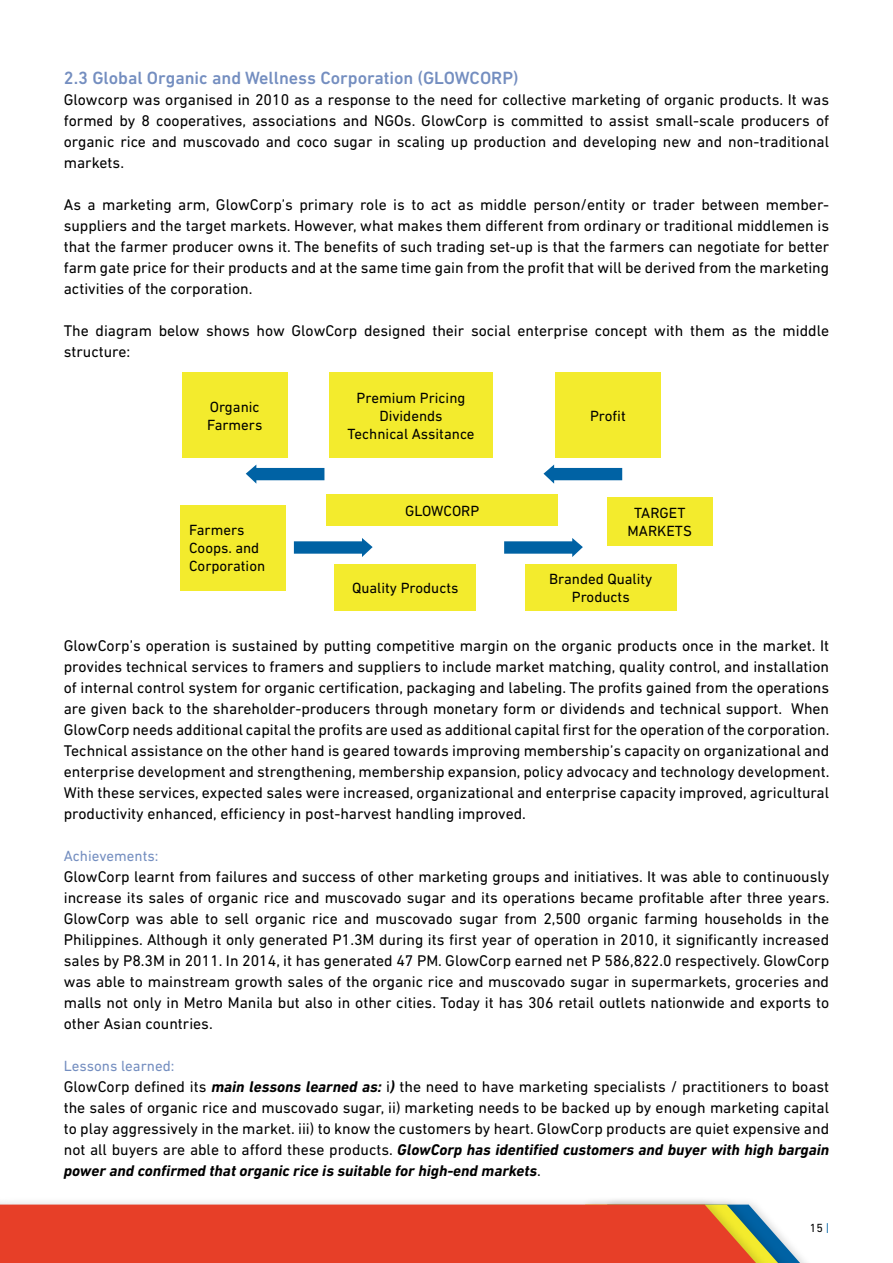
<style>
.page{position:relative;width:893px;height:1263px;background:#fff}
.page>*{position:absolute;margin:0;border:0;box-sizing:border-box;transform-origin:0 0}
.t1{font:500 18px "DIN Next LT Pro";color:#748ec0}
.t2{font:15.75px/21px "DIN Next LT Pro";color:#000;text-align:justify}
.t3{font:15px/18px "DIN Next LT Pro";color:#000;text-align:center}
.t4{font:15px "DIN Next LT Pro";color:#748ec0}
.t5{font:12px "DIN Next LT Pro";color:#000}
.s1{font-weight:700;font-style:italic}
.s2{color:#0062a4}
</style>
<div class="page">
<svg style="left:784px;top:1238px;width:22px;height:25px"></svg>
<div style="left:0;top:1196px;width:784px;height:67px;background:#000;opacity:.15"></div>
<svg style="left:0;top:1204px;width:774px;height:59px;background:#e2472d"></svg>
<div style="left:182px;top:373px;width:105px;height:85px;background:#f3eb2d"></div>
<div style="left:181px;top:505px;width:105px;height:85px;background:#f3eb2d"></div>
<div style="left:555px;top:373px;width:105px;height:85px;background:#f3eb2d"></div>
<div style="left:607px;top:497px;width:105px;height:49px;background:#f3eb2d"></div>
<div style="left:329px;top:373px;width:163px;height:85px;background:#f3eb2d"></div>
<div style="left:327px;top:495px;width:231px;height:31px;background:#f3eb2d"></div>
<div style="left:335px;top:564px;width:141px;height:47px;background:#f3eb2d"></div>
<div style="left:525px;top:564px;width:152px;height:47px;background:#f3eb2d"></div>
<svg style="left:246px;top:464px;width:78px;height:20px"></svg>
<svg style="left:294px;top:538px;width:79px;height:19px"></svg>
<svg style="left:504px;top:538px;width:79px;height:19px"></svg>
<svg style="left:543px;top:464px;width:79px;height:20px"></svg>
<p class="t1" style="left:64px;top:67px;width:456px">2.3 Global Organic and Wellness Corporation (GLOWCORP)</p>
<p class="t2" style="left:64px;top:89px;width:767px">Glowcorp was organised in 2010 as a response to the need for collective marketing of organic products. It was formed by 8 cooperatives, associations and NGOs. GlowCorp is committed to assist small-scale producers of organic rice and muscovado and coco sugar in scaling up production and developing new and non-traditional markets.</p>
<p class="t2" style="left:64px;top:194px;width:767px">As a marketing arm, GlowCorp’s primary role is to act as middle person/entity or trader between member&shy;suppliers and the target markets. However, what makes them different from ordinary or traditional middlemen is that the farmer producer owns it. The benefits of such trading set-up is that the farmers can negotiate for better farm gate price for their products and at the same time gain from the profit that will be derived from the marketing activities of the corporation.</p>
<p class="t2" style="left:64px;top:320px;width:767px">The diagram below shows how GlowCorp designed their social enterprise concept with them as the middle structure:</p>
<p class="t3" style="left:207px;top:398px;width:57px;text-align:left">Organic<br>Farmers</p>
<p class="t3" style="left:347px;top:389px;width:129px">Premium Pricing<br>Dividends<br>Technical Assitance</p>
<p class="t3" style="left:590px;top:407px;width:37px">Profit</p>
<p class="t3" style="left:405px;top:502px;width:76px">GLOWCORP</p>
<p class="t3" style="left:628px;top:504px;width:66px">TARGET<br>MARKETS</p>
<p class="t3" style="left:189px;top:521px;width:78px;text-align:left">Farmers<br>Coops. and<br>Corporation</p>
<p class="t3" style="left:352px;top:579px;width:108px">Quality Products</p>
<p class="t3" style="left:549px;top:570px;width:105px">Branded Quality<br>Products</p>
<p class="t2" style="left:64px;top:635px;width:767px">GlowCorp’s operation is sustained by putting competitive margin on the organic products once in the market. It provides technical services to framers and suppliers to include market matching, quality control, and installation of internal control system for organic certification, packaging and labeling. The profits gained from the operations are given back to the shareholder-producers through monetary form or dividends and technical support. When GlowCorp needs additional capital the profits are used as additional capital first for the operation of the corporation.<br>Technical assistance on the other hand is geared towards improving membership’s capacity on organizational and enterprise development and strengthening, membership expansion, policy advocacy and technology development.<br>With these services, expected sales were increased, organizational and enterprise capacity improved, agricultural productivity enhanced, efficiency in post-harvest handling improved.</p>
<p class="t4" style="left:64px;top:847px;width:96px">Achievements:</p>
<p class="t2" style="left:64px;top:866px;width:767px">GlowCorp learnt from failures and success of other marketing groups and initiatives. It was able to continuously increase its sales of organic rice and muscovado sugar and its operations became profitable after three years.<br>GlowCorp was able to sell organic rice and muscovado sugar from 2,500 organic farming households in the Philippines. Although it only generated P1.3M during its first year of operation in 2010, it significantly increased sales by P8.3M in 2011. In 2014, it has generated 47 PM. GlowCorp earned net P 586,822.0 respectively. GlowCorp was able to mainstream growth sales of the organic rice and muscovado sugar in supermarkets, groceries and malls not only in Metro Manila but also in other cities. Today it has 306 retail outlets nationwide and exports to other Asian countries.</p>
<p class="t4" style="left:64px;top:1057px;width:112px">Lessons learned:</p>
<p class="t2" style="left:64px;top:1076px;width:767px">GlowCorp defined its <span class="s1">main lessons learned as:</span> i<span class="s1">)</span> the need to have marketing specialists / practitioners to boast the sales of organic rice and muscovado sugar, ii) marketing needs to be backed up by enough marketing capital to play aggressively in the market. iii) to know the customers by heart. GlowCorp products are quiet expensive and not all buyers are able to afford these products. <span class="s1">GlowCorp has identified customers and buyer with high bargain power and confirmed that organic rice is suitable for high-end markets</span>.</p>
<p class="t5" style="left:810px;top:1220px;width:21px">15 <span class="s2">|</span></p>
</div>
